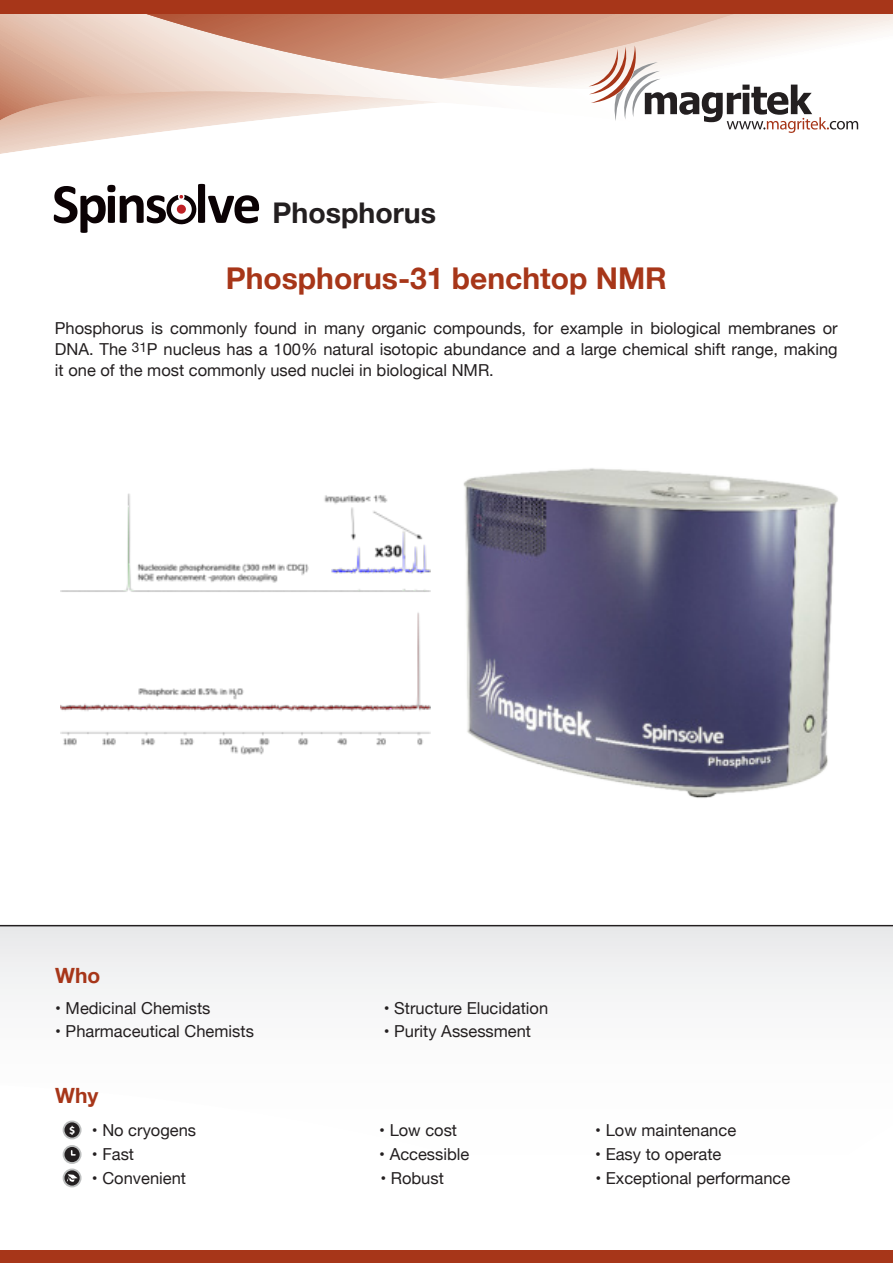
<style>
.page{position:relative;width:893px;height:1263px;background:#fff}
.page>*{position:absolute;margin:0;border:0;box-sizing:border-box;transform-origin:0 0}
.t1{font:700 35.4px "Calibri";color:#000}
.t2{font:700 30px "Helvetica Neue";color:#a73619}
.t3{font:700 28.5px "Helvetica Neue";color:#231f20}
.t4{font:700 21px "Helvetica Neue";color:#a73619}
.t5{font:16.5px/21px "Helvetica Neue";color:#231f20;text-align:justify}
.t6{font:700 11.1px "Myriad Pro";color:#fff}
</style>
<div class="page">
<svg style="left:0;top:14px;width:893px;height:140px"></svg>
<div style="left:0;top:0;width:893px;height:14px;background:#a73619"></div>
<svg style="left:589px;top:46px;width:269px;height:87px"></svg>
<div style="left:0;top:1250px;width:893px;height:13px;background:#a73619"></div>
<svg style="left:54px;top:184px;width:205px;height:49px"></svg>
<div style="left:177px;top:204px;width:9px;height:10px;background:#be2025;border-radius:50%"></div>
<img style="left:430px;top:468px;width:408px;height:330px">
<img style="left:60px;top:493px;width:370px;height:261px">
<svg style="left:0;top:926px;width:893px;height:262px"></svg>
<hr style="left:0;top:925px;width:893px;height:1px;background:#231f20">
<svg style="left:64px;top:1169px;width:17px;height:17px"></svg>
<div style="left:63px;top:1168px;width:19px;height:19px;border:2px solid #bdbfbf;border-radius:50%"></div>
<svg style="left:67px;top:1174px;width:12px;height:8px"></svg>
<div style="left:64px;top:1121px;width:17px;height:17px;background:#231f20;border-radius:50%"></div>
<div style="left:63px;top:1120px;width:19px;height:19px;border:2px solid #bdbfbf;border-radius:50%"></div>
<svg style="left:64px;top:1146px;width:17px;height:17px"></svg>
<div style="left:63px;top:1145px;width:19px;height:19px;border:2px solid #bdbfbf;border-radius:50%"></div>
<svg style="left:70px;top:1149px;width:7px;height:7px"></svg>
<h1 class="t1" style="left:271px;top:190px;width:108px">Carbon</h1>
<h3 class="t3" style="left:272px;top:202px;width:165px">Phosphorus</h3>
<h2 class="t2" style="left:226px;top:267px;width:443px">Phosphorus-31 benchtop NMR</h2>
<p class="t5" style="left:55px;top:319px;width:784px">Phosphorus is commonly found in many organic compounds, for example in biological membranes or DNA. The <sup>31</sup>P nucleus has a 100% natural isotopic abundance and a large chemical shift range, making it one of the most commonly used nuclei in biological NMR.</p>
<p class="t4" style="left:55px;top:967px;width:47px">Who</p>
<p class="t5" style="left:55px;top:999px;width:157px">• Medicinal Chemists</p>
<p class="t5" style="left:384px;top:999px;width:166px">• Structure Elucidation</p>
<p class="t5" style="left:55px;top:1021px;width:200px">• Pharmaceutical Chemists</p>
<p class="t5" style="left:384px;top:1021px;width:149px">• Purity Assessment</p>
<p class="t4" style="left:55px;top:1088px;width:45px">Why</p>
<p class="t5" style="left:92px;top:1121px;width:106px">• No cryogens</p>
<p class="t5" style="left:379px;top:1121px;width:79px">• Low cost</p>
<p class="t5" style="left:595px;top:1121px;width:142px">• Low maintenance</p>
<p class="t5" style="left:92px;top:1145px;width:44px">• Fast</p>
<p class="t5" style="left:379px;top:1145px;width:92px">• Accessible</p>
<p class="t5" style="left:595px;top:1145px;width:128px">• Easy to operate</p>
<p class="t5" style="left:92px;top:1169px;width:96px">• Convenient</p>
<p class="t5" style="left:380px;top:1169px;width:65px">• Robust</p>
<p class="t5" style="left:595px;top:1169px;width:196px">• Exceptional performance</p>
<p class="t6" style="left:69px;top:1125px;width:8px">$</p>
</div>
